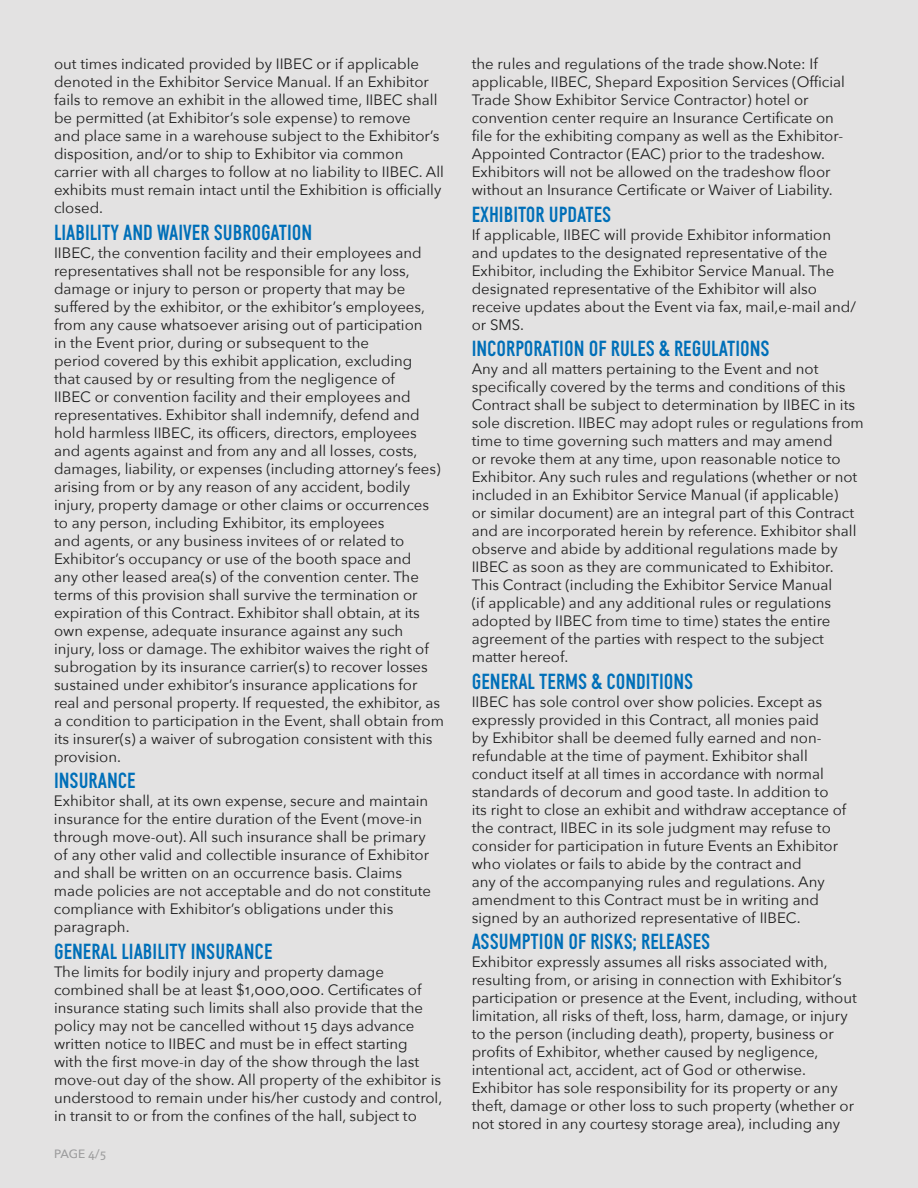
<style>
.page{position:relative;width:918px;height:1188px;background:#fff}
.page>*{position:absolute;margin:0;border:0;box-sizing:border-box;transform-origin:0 0}
.t1{font:21px "Framer Sans 600";color:#006fb8}
.t2{font:15px/18px "Avenir Next";color:#1e1e1e}
.t3{font:500 12px "Avenir Next";color:#9c9c9d}
</style>
<div class="page">
<p class="t2" style="left:54px;top:54px;width:391px">out times indicated provided by IIBEC or if applicable denoted in the Exhibitor Service Manual. If an Exhibitor fails to remove an exhibit in the allowed time, IIBEC shall be permitted (at Exhibitor’s sole expense) to remove<br>and place same in a warehouse subject to the Exhibitor’s disposition, and/or to ship to Exhibitor via common carrier with all charges to follow at no liability to IIBEC. All exhibits must remain intact until the Exhibition is officially closed.</p>
<h1 class="t1" style="left:54px;top:216px;width:260px">LIABILITY AND WAIVER SUBROGATION</h1>
<p class="t2" style="left:54px;top:243px;width:391px">IIBEC, the convention facility and their employees and representatives shall not be responsible for any loss, damage or injury to person or property that may be suffered by the exhibitor, or the exhibitor’s employees, from any cause whatsoever arising out of participation<br>in the Event prior, during or subsequent to the<br>period covered by this exhibit application, excluding<br>that caused by or resulting from the negligence of<br>IIBEC or convention facility and their employees and representatives. Exhibitor shall indemnify, defend and hold harmless IIBEC, its officers, directors, employees and agents against and from any and all losses, costs, damages, liability, or expenses (including attorney’s fees) arising from or by any reason of any accident, bodily injury, property damage or other claims or occurrences to any person, including Exhibitor, its employees<br>and agents, or any business invitees of or related to Exhibitor’s occupancy or use of the booth space and<br>any other leased area(s) of the convention center. The terms of this provision shall survive the termination or expiration of this Contract. Exhibitor shall obtain, at its own expense, adequate insurance against any such injury, loss or damage. The exhibitor waives the right of subrogation by its insurance carrier(s) to recover losses sustained under exhibitor’s insurance applications for real and personal property. If requested, the exhibitor, as a condition to participation in the Event, shall obtain from its insurer(s) a waiver of subrogation consistent with this provision.</p>
<h1 class="t1" style="left:54px;top:765px;width:83px">INSURANCE</h1>
<p class="t2" style="left:54px;top:791px;width:379px">Exhibitor shall, at its own expense, secure and maintain insurance for the entire duration of the Event (move-in through move-out). All such insurance shall be primary of any other valid and collectible insurance of Exhibitor and shall be written on an occurrence basis. Claims made policies are not acceptable and do not constitute compliance with Exhibitor’s obligations under this paragraph.</p>
<h1 class="t1" style="left:54px;top:935px;width:220px">GENERAL LIABILITY INSURANCE</h1>
<p class="t2" style="left:54px;top:962px;width:390px">The limits for bodily injury and property damage combined shall be at least $1,000,000. Certificates of insurance stating such limits shall also provide that the policy may not be cancelled without 15 days advance written notice to IIBEC and must be in effect starting<br>with the first move-in day of the show through the last move-out day of the show. All property of the exhibitor is understood to remain under his/her custody and control, in transit to or from the confines of the hall, subject to</p>
<p class="t3" style="left:54px;top:1144px;width:54px">PAGE 4/5</p>
<p class="t2" style="left:472px;top:54px;width:375px">the rules and regulations of the trade show.Note: If applicable, IIBEC, Shepard Exposition Services (Official Trade Show Exhibitor Service Contractor) hotel or convention center require an Insurance Certificate on file for the exhibiting company as well as the Exhibitor-Appointed Contractor (EAC) prior to the tradeshow.<br>Exhibitors will not be allowed on the tradeshow floor without an Insurance Certificate or Waiver of Liability.</p>
<h1 class="t1" style="left:472px;top:198px;width:141px">EXHIBITOR UPDATES</h1>
<p class="t2" style="left:472px;top:225px;width:386px">If applicable, IIBEC will provide Exhibitor information and updates to the designated representative of the Exhibitor, including the Exhibitor Service Manual. The designated representative of the Exhibitor will also receive updates about the Event via fax, mail,e-mail and/ or SMS.</p>
<h1 class="t1" style="left:472px;top:333px;width:300px">INCORPORATION OF RULES &amp; REGULATIONS</h1>
<p class="t2" style="left:472px;top:359px;width:394px">Any and all matters pertaining to the Event and not specifically covered by the terms and conditions of this Contract shall be subject to determination by IIBEC in its sole discretion. IIBEC may adopt rules or regulations from time to time governing such matters and may amend<br>or revoke them at any time, upon reasonable notice to Exhibitor. Any such rules and regulations (whether or not included in an Exhibitor Service Manual (if applicable)<br>or similar document) are an integral part of this Contract and are incorporated herein by reference. Exhibitor shall observe and abide by additional regulations made by IIBEC as soon as they are communicated to Exhibitor.<br>This Contract (including the Exhibitor Service Manual<br>(if applicable) and any additional rules or regulations adopted by IIBEC from time to time) states the entire agreement of the parties with respect to the subject matter hereof.</p>
<h1 class="t1" style="left:472px;top:665px;width:223px">GENERAL TERMS &amp; CONDITIONS</h1>
<p class="t2" style="left:472px;top:692px;width:376px">IIBEC has sole control over show policies. Except as expressly provided in this Contract, all monies paid<br>by Exhibitor shall be deemed fully earned and non&shy;refundable at the time of payment. Exhibitor shall conduct itself at all times in accordance with normal standards of decorum and good taste. In addition to its right to close an exhibit and withdraw acceptance of the contract, IIBEC in its sole judgment may refuse to consider for participation in future Events an Exhibitor who violates or fails to abide by the contract and<br>any of the accompanying rules and regulations. Any amendment to this Contract must be in writing and signed by an authorized representative of IIBEC.</p>
<h1 class="t1" style="left:472px;top:926px;width:240px">ASSUMPTION OF RISKS; RELEASES</h1>
<p class="t2" style="left:472px;top:952px;width:387px">Exhibitor expressly assumes all risks associated with, resulting from, or arising in connection with Exhibitor’s participation or presence at the Event, including, without limitation, all risks of theft, loss, harm, damage, or injury to the person (including death), property, business or profits of Exhibitor, whether caused by negligence, intentional act, accident, act of God or otherwise.<br>Exhibitor has sole responsibility for its property or any theft, damage or other loss to such property (whether or not stored in any courtesy storage area), including any</p>
</div>
